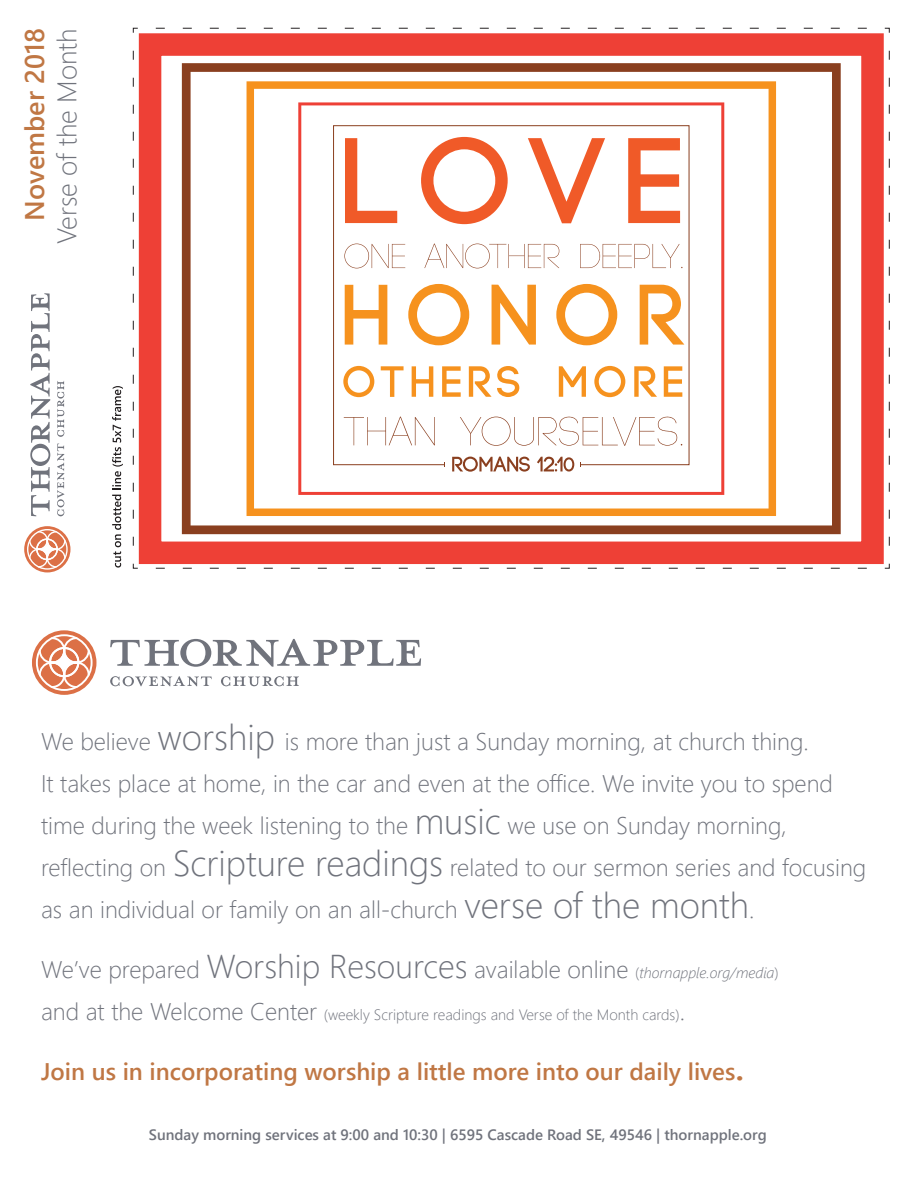
<style>
.page{position:relative;width:918px;height:1188px;background:#fff}
.page>*{position:absolute;margin:0;border:0;box-sizing:border-box;transform-origin:0 0}
.t1{font:300 27px "Segoe UI";color:#70737c}
.t2{font:600 27px "Segoe UI";color:#c07744}
.t3{font:300 24px/42px "Segoe UI";color:#70737c}
.t4{font:600 24px "Segoe UI";color:#c07744}
.t5{font:600 15px "Segoe UI";color:#70737c}
.t6{font:300 15px "Segoe UI";color:#70737c}
.s1{font-size:36px}
.s2{font-size:33px}
.s3{font-size:15px}
.s4{font-style:italic;font-size:15px}
.s5{font-size:24px}
</style>
<div class="page">
<div style="left:32px;top:630px;width:64px;height:65px;background:#dc7046;border-radius:50%"></div>
<div style="left:36px;top:634px;width:57px;height:57px;border:2px solid #fff;border-radius:50%"></div>
<svg style="left:38px;top:636px;width:53px;height:53px"></svg>
<svg style="left:110px;top:676px;width:189px;height:10px"></svg>
<svg style="left:110px;top:639px;width:311px;height:28px"></svg>
<div style="left:24px;top:526px;width:46px;height:46px;background:#dc7046;border-radius:50%"></div>
<div style="left:27px;top:529px;width:41px;height:41px;border:1px solid #fff;border-radius:50%"></div>
<svg style="left:28px;top:530px;width:38px;height:38px"></svg>
<svg style="left:57px;top:381px;width:7px;height:135px"></svg>
<svg style="left:30px;top:293px;width:20px;height:223px"></svg>
<svg style="left:112px;top:386px;width:11px;height:182px"></svg>
<svg style="left:884px;top:563px;width:6px;height:6px"></svg>
<svg style="left:155px;top:568px;width:712px;height:1px"></svg>
<svg style="left:133px;top:563px;width:6px;height:6px"></svg>
<svg style="left:133px;top:50px;width:1px;height:496px"></svg>
<svg style="left:133px;top:27px;width:5px;height:6px"></svg>
<svg style="left:156px;top:28px;width:711px;height:1px"></svg>
<svg style="left:884px;top:27px;width:6px;height:6px"></svg>
<svg style="left:889px;top:51px;width:1px;height:495px"></svg>
<svg style="left:182px;top:63px;width:659px;height:471px"></svg>
<div style="left:139px;top:33px;width:745px;height:531px;border:22px solid #ee4036"></div>
<p class="t2" style="left:9px;top:221px;width:194px;rotate:-90deg">November 2018</p>
<p class="t1" style="left:42px;top:244px;width:217px;rotate:-90deg">Verse of the Month</p>
<p class="t3" style="left:41px;top:718px;width:827px">We believe <span class="s1">worship</span> is more than just a Sunday morning, at church thing.<br>It takes place at home, in the car and even at the office. We invite you to spend time during the week listening to the <span class="s1">music</span> we use on Sunday morning, reflecting on <span class="s1">Scripture readings</span> related to our sermon series and focusing as an individual or family on an all-church <span class="s1">verse of the month</span>.</p>
<p class="t3" style="left:41px;top:946px;width:739px">We’ve prepared <span class="s2">Worship Resources</span> available online <span class="s3">(</span><span class="s4">thornapple.org/media</span><span class="s3">)</span></p>
<p class="t6" style="left:41px;top:1001px;width:645px"><span class="s5">and at the Welcome Center</span> (weekly Scripture readings and Verse of the Month cards)<span class="s5">.</span></p>
<p class="t4" style="left:41px;top:1049px;width:704px">Join us in incorporating worship a little more into our daily lives<span class="s1">.</span></p>
<p class="t5" style="left:149px;top:1121px;width:619px">Sunday morning services at 9:00 and 10:30 | 6595 Cascade Road SE, 49546 | thornapple.org</p>
</div>
